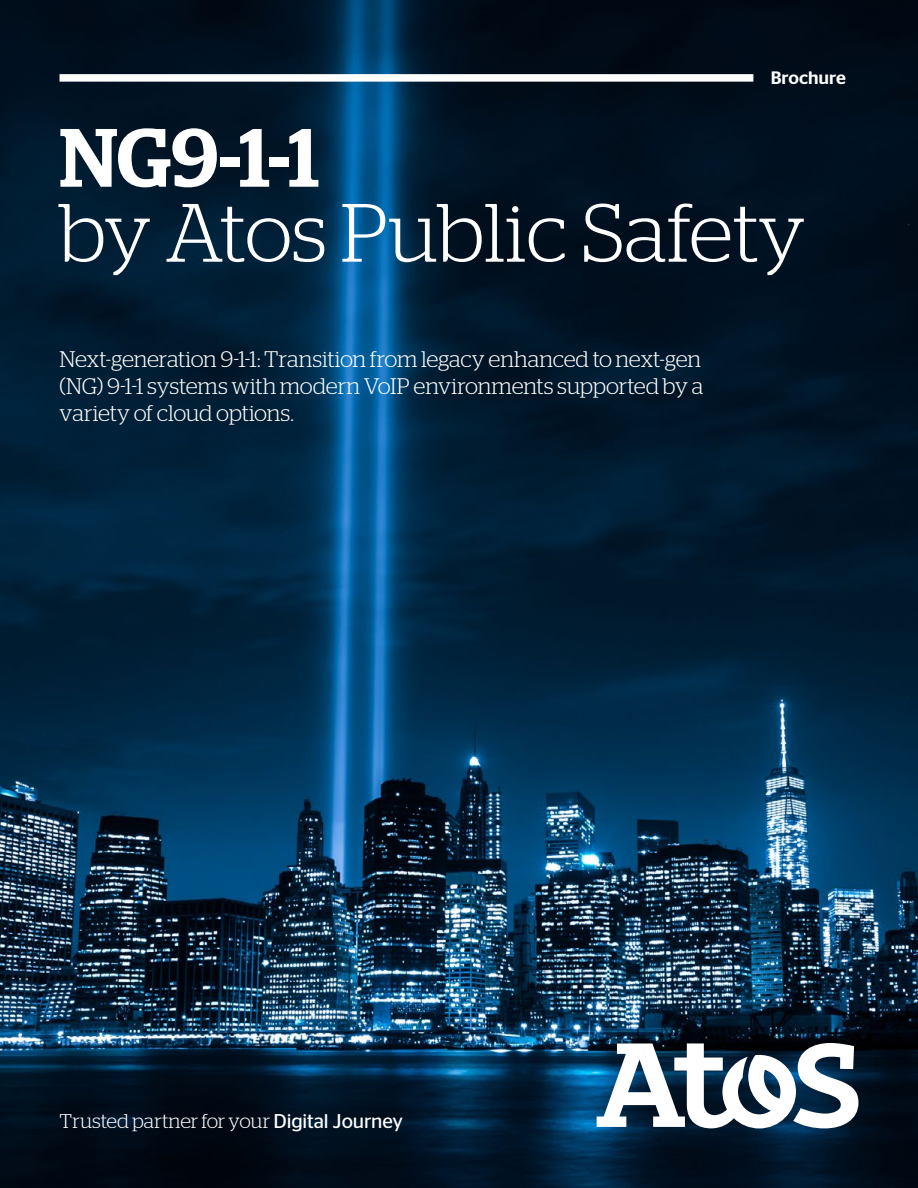
<style>
.page{position:relative;width:918px;height:1188px;background:#fff}
.page>*{position:absolute;margin:0;border:0;box-sizing:border-box;transform-origin:0 0}
.t1{font:300 82.5px "Stag";letter-spacing:-.005em;color:#fff}
.t2{font:500 82.5px "Stag";color:#fff}
.t3{font:300 22.5px/27px "Stag";letter-spacing:-.015em;color:#fff;text-align:justify}
.t4{font:300 19.95px "Stag";color:#fff}
.t5{font:500 18px "Stag Sans";color:#fff}
.s1{font-family:"Stag Sans";font-weight:400}
</style>
<div class="page">
<img style="left:0;top:0;width:918px;height:1188px">
<svg style="left:597px;top:1043px;width:261px;height:85px"></svg>
<div style="left:60px;top:74px;width:693px;height:8px;background:#fff"></div>
<p class="t5" style="left:771px;top:67px;width:77px">Brochure</p>
<h1 class="t2" style="left:60px;top:109px;width:261px">NG9-1-1</h1>
<h1 class="t1" style="left:60px;top:186px;width:748px">by Atos Public Safety</h1>
<p class="t3" style="left:60px;top:345px;width:645px">Next-generation 9-1-1: Transition from legacy enhanced to next-gen (NG) 9-1-1 systems with modern VoIP environments supported by a variety of cloud options.</p>
<p class="t4" style="left:60px;top:1110px;width:345px">Trusted partner for your <span class="s1">Digital Journey</span></p>
</div>
